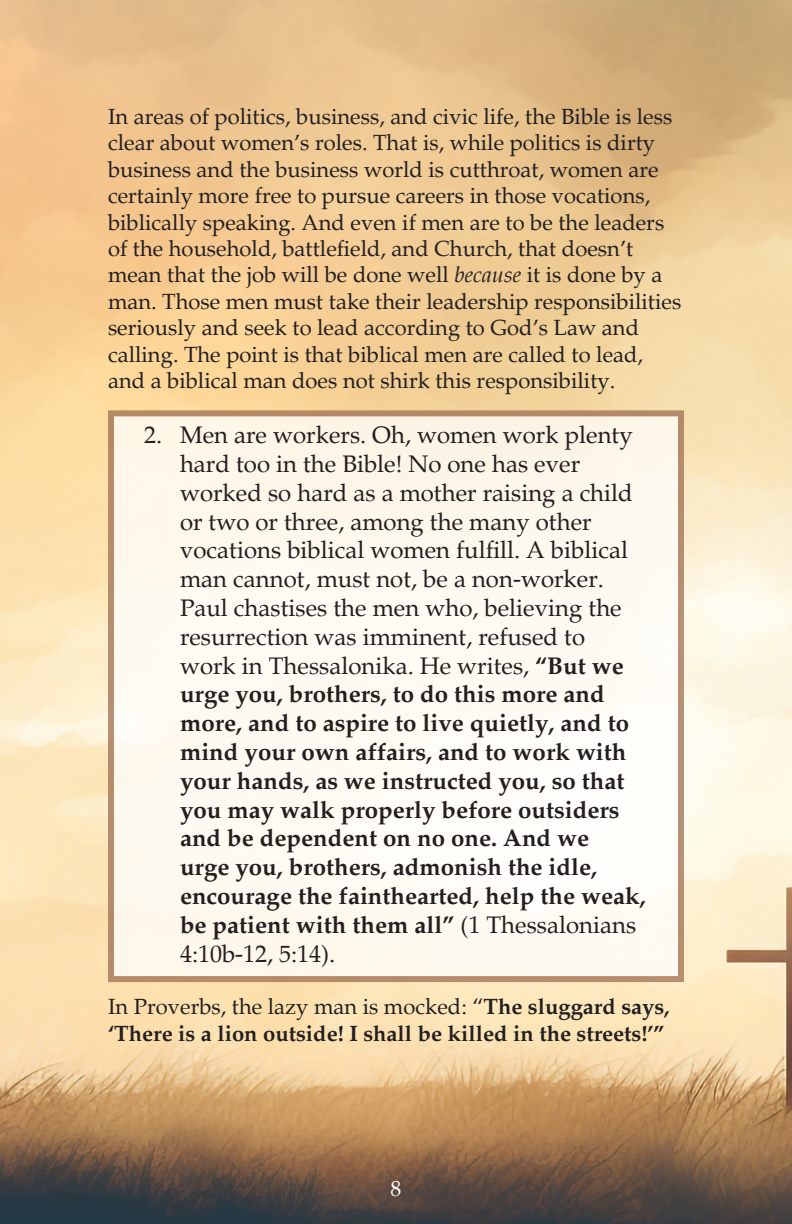
<style>
.page{position:relative;width:792px;height:1224px;background:#fff}
.page>*{position:absolute;margin:0;border:0;box-sizing:border-box;transform-origin:0 0}
.t1{font:24px/28.8px "Palatino";color:#231f20}
.Default{font:22px/26.4px "Palatino";color:#231f20}
.Default-2{font:700 22px/26.4px "Palatino";color:#231f20}
.t2{font:22px "Palatino";color:#fff}
.s1{font-style:italic}
.s2{font-weight:700}
.s3{font-weight:400}
</style>
<div class="page">
<img style="left:0;top:0;width:792px;height:1224px">
<div style="left:108px;top:410px;width:576px;height:572px;background:#fefaf2;border:6px solid #9e6f53"></div>
<p class="Default" style="left:108px;top:104px;width:575px">In areas of politics, business, and civic life, the Bible is less clear about women’s roles. That is, while politics is dirty business and the business world is cutthroat, women are certainly more free to pursue careers in those vocations, biblically speaking. And even if men are to be the leaders of the household, battlefield, and Church, that doesn’t mean that the job will be done well <span class="s1">because</span> it is done by a man. Those men must take their leadership responsibilities seriously and seek to lead according to God’s Law and calling. The point is that biblical men are called to lead, and a biblical man does not shirk this responsibility.</p>
<p class="t1" style="left:180px;top:421px;width:467px;text-indent:-36px">2. Men are workers. Oh, women work plenty hard too in the Bible! No one has ever worked so hard as a mother raising a child or two or three, among the many other vocations biblical women fulfill. A biblical man cannot, must not, be a non-worker.<br>Paul chastises the men who, believing the resurrection was imminent, refused to work in Thessalonika. He writes, <span class="s2">“But we urge you, brothers, to do this more and more, and to aspire to live quietly, and to mind your own affairs, and to work with your hands, as we instructed you, so that you may walk properly before outsiders and be dependent on no one. And we<br>urge you, brothers, admonish the idle, encourage the fainthearted, help the weak, be patient with them all”</span> (1 Thessalonians 4:10b-12, 5:14).</p>
<p class="Default-2" style="left:108px;top:994px;width:563px"><span class="s3">In Proverbs, the lazy man is mocked: “</span>The sluggard says, ‘There is a lion outside! I shall be killed in the streets!’”</p>
<p class="t2" style="left:390px;top:1175px;width:12px">8</p>
</div>
